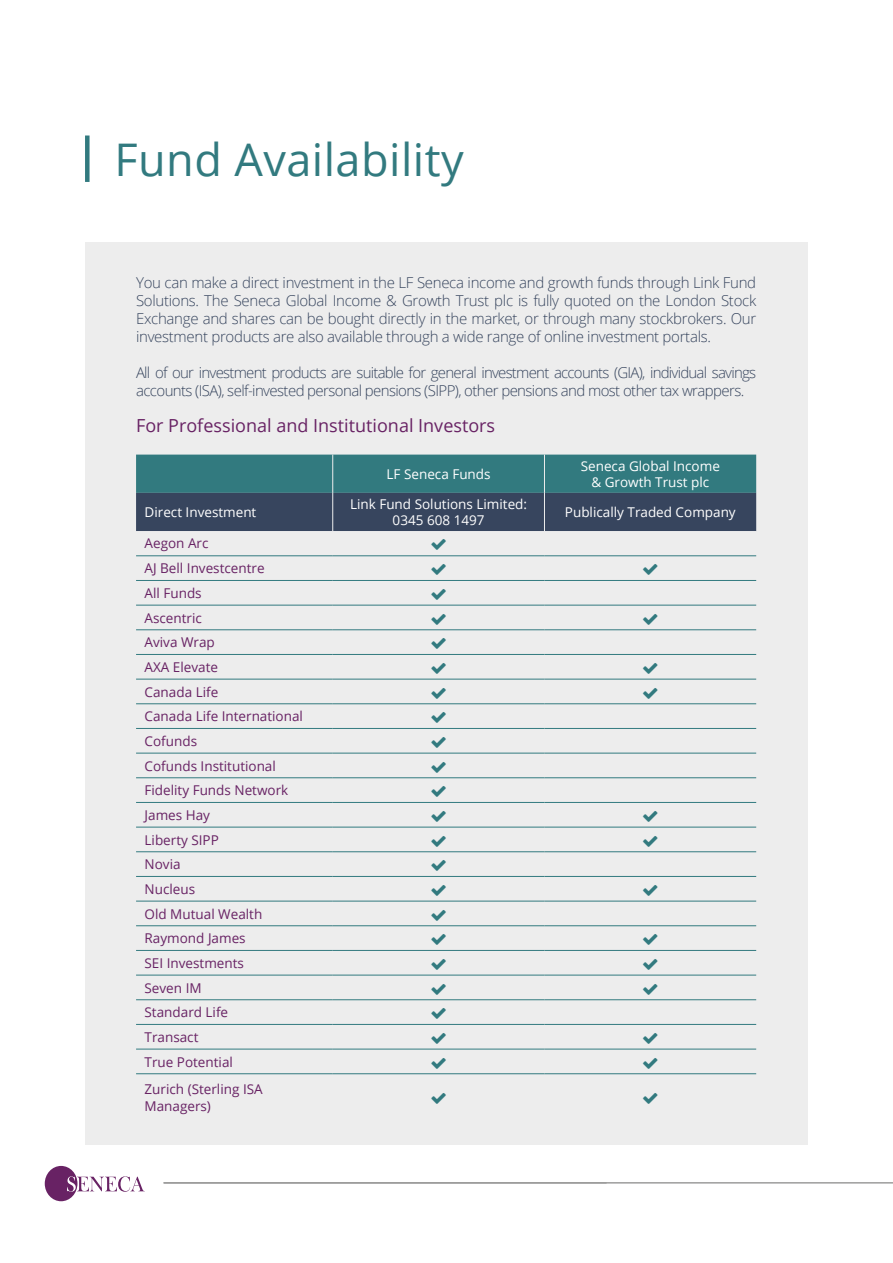
<style>
.page{position:relative;width:893px;height:1263px;background:#fff}
.page>*{position:absolute;margin:0;border:0;box-sizing:border-box;transform-origin:0 0}
.t1{font:45px "Open Sans";letter-spacing:.01em;color:#327a7f}
.t2{font:18px "Open Sans";color:#682264}
.t3{font:300 15px/18px "Open Sans";letter-spacing:-.04em;color:#37455e;text-align:justify}
.t4{font:13.5px/24.6px "Open Sans";color:#682264}
.t5{font:13.5px/16.2px "Open Sans";color:#fff;text-align:center}
</style>
<div class="page">
<div style="left:85px;top:242px;width:723px;height:903px;background:#ededed"></div>
<div style="left:85px;top:135px;width:5px;height:47px;background:#327a7f"></div>
<svg style="left:136px;top:455px;width:620px;height:76px;background:#345f6e"></svg>
<svg style="left:136px;top:556px;width:620px;height:519px"></svg>
<hr style="left:136px;top:555px;width:197px;height:1px;background:#327a7f">
<hr style="left:333px;top:555px;width:211px;height:1px;background:#327a7f">
<hr style="left:544px;top:555px;width:212px;height:1px;background:#327a7f">
<hr style="left:136px;top:580px;width:197px;height:1px;background:#327a7f">
<hr style="left:333px;top:580px;width:211px;height:1px;background:#327a7f">
<hr style="left:544px;top:580px;width:212px;height:1px;background:#327a7f">
<hr style="left:136px;top:605px;width:197px;height:1px;background:#327a7f">
<hr style="left:333px;top:605px;width:211px;height:1px;background:#327a7f">
<hr style="left:544px;top:605px;width:212px;height:1px;background:#327a7f">
<hr style="left:136px;top:629px;width:197px;height:1px;background:#327a7f">
<hr style="left:333px;top:629px;width:211px;height:1px;background:#327a7f">
<hr style="left:544px;top:629px;width:212px;height:1px;background:#327a7f">
<hr style="left:136px;top:654px;width:197px;height:1px;background:#327a7f">
<hr style="left:333px;top:654px;width:211px;height:1px;background:#327a7f">
<hr style="left:544px;top:654px;width:212px;height:1px;background:#327a7f">
<hr style="left:136px;top:679px;width:197px;height:1px;background:#327a7f">
<hr style="left:333px;top:679px;width:211px;height:1px;background:#327a7f">
<hr style="left:544px;top:679px;width:212px;height:1px;background:#327a7f">
<hr style="left:136px;top:703px;width:197px;height:1px;background:#327a7f">
<hr style="left:333px;top:703px;width:211px;height:1px;background:#327a7f">
<hr style="left:544px;top:703px;width:212px;height:1px;background:#327a7f">
<hr style="left:136px;top:728px;width:197px;height:1px;background:#327a7f">
<hr style="left:333px;top:728px;width:211px;height:1px;background:#327a7f">
<hr style="left:544px;top:728px;width:212px;height:1px;background:#327a7f">
<hr style="left:136px;top:753px;width:197px;height:1px;background:#327a7f">
<hr style="left:333px;top:753px;width:211px;height:1px;background:#327a7f">
<hr style="left:544px;top:753px;width:212px;height:1px;background:#327a7f">
<hr style="left:136px;top:777px;width:197px;height:1px;background:#327a7f">
<hr style="left:333px;top:777px;width:211px;height:1px;background:#327a7f">
<hr style="left:544px;top:777px;width:212px;height:1px;background:#327a7f">
<hr style="left:136px;top:802px;width:197px;height:1px;background:#327a7f">
<hr style="left:333px;top:802px;width:211px;height:1px;background:#327a7f">
<hr style="left:544px;top:802px;width:212px;height:1px;background:#327a7f">
<hr style="left:136px;top:827px;width:197px;height:1px;background:#327a7f">
<hr style="left:333px;top:827px;width:211px;height:1px;background:#327a7f">
<hr style="left:544px;top:827px;width:212px;height:1px;background:#327a7f">
<hr style="left:136px;top:851px;width:197px;height:1px;background:#327a7f">
<hr style="left:333px;top:851px;width:211px;height:1px;background:#327a7f">
<hr style="left:544px;top:851px;width:212px;height:1px;background:#327a7f">
<hr style="left:136px;top:876px;width:197px;height:1px;background:#327a7f">
<hr style="left:333px;top:876px;width:211px;height:1px;background:#327a7f">
<hr style="left:544px;top:876px;width:212px;height:1px;background:#327a7f">
<hr style="left:136px;top:901px;width:197px;height:1px;background:#327a7f">
<hr style="left:333px;top:901px;width:211px;height:1px;background:#327a7f">
<hr style="left:544px;top:901px;width:212px;height:1px;background:#327a7f">
<hr style="left:136px;top:925px;width:197px;height:1px;background:#327a7f">
<hr style="left:333px;top:925px;width:211px;height:1px;background:#327a7f">
<hr style="left:544px;top:925px;width:212px;height:1px;background:#327a7f">
<hr style="left:136px;top:950px;width:197px;height:1px;background:#327a7f">
<hr style="left:333px;top:950px;width:211px;height:1px;background:#327a7f">
<hr style="left:544px;top:950px;width:212px;height:1px;background:#327a7f">
<hr style="left:136px;top:975px;width:197px;height:1px;background:#327a7f">
<hr style="left:333px;top:975px;width:211px;height:1px;background:#327a7f">
<hr style="left:544px;top:975px;width:212px;height:1px;background:#327a7f">
<hr style="left:136px;top:999px;width:197px;height:1px;background:#327a7f">
<hr style="left:333px;top:999px;width:211px;height:1px;background:#327a7f">
<hr style="left:544px;top:999px;width:212px;height:1px;background:#327a7f">
<hr style="left:136px;top:1024px;width:197px;height:1px;background:#327a7f">
<hr style="left:333px;top:1024px;width:211px;height:1px;background:#327a7f">
<hr style="left:544px;top:1024px;width:212px;height:1px;background:#327a7f">
<hr style="left:136px;top:1049px;width:197px;height:1px;background:#327a7f">
<hr style="left:333px;top:1049px;width:211px;height:1px;background:#327a7f">
<hr style="left:544px;top:1049px;width:212px;height:1px;background:#327a7f">
<hr style="left:136px;top:1073px;width:197px;height:1px;background:#327a7f">
<hr style="left:333px;top:1073px;width:211px;height:1px;background:#327a7f">
<hr style="left:544px;top:1073px;width:212px;height:1px;background:#327a7f">
<hr style="left:332px;top:455px;width:1px;height:38px;background:#ededed">
<hr style="left:332px;top:493px;width:1px;height:38px;background:#ededed">
<hr style="left:544px;top:455px;width:1px;height:38px;background:#ededed">
<hr style="left:544px;top:493px;width:1px;height:38px;background:#ededed">
<hr style="left:164px;top:1182px;width:729px;height:1px;background:#9d9d9c">
<svg style="left:45px;top:1166px;width:100px;height:35px"></svg>
<svg style="left:431px;top:564px;width:15px;height:11px"></svg>
<svg style="left:643px;top:564px;width:14px;height:11px"></svg>
<svg style="left:431px;top:589px;width:15px;height:11px"></svg>
<svg style="left:431px;top:613px;width:15px;height:11px"></svg>
<svg style="left:643px;top:613px;width:14px;height:11px"></svg>
<svg style="left:431px;top:638px;width:15px;height:11px"></svg>
<svg style="left:431px;top:663px;width:15px;height:11px"></svg>
<svg style="left:643px;top:663px;width:14px;height:11px"></svg>
<svg style="left:431px;top:687px;width:15px;height:11px"></svg>
<svg style="left:643px;top:687px;width:14px;height:11px"></svg>
<svg style="left:431px;top:712px;width:15px;height:11px"></svg>
<svg style="left:431px;top:737px;width:15px;height:11px"></svg>
<svg style="left:431px;top:761px;width:15px;height:11px"></svg>
<svg style="left:431px;top:786px;width:15px;height:11px"></svg>
<svg style="left:431px;top:811px;width:15px;height:11px"></svg>
<svg style="left:643px;top:811px;width:14px;height:11px"></svg>
<svg style="left:431px;top:835px;width:15px;height:11px"></svg>
<svg style="left:643px;top:835px;width:14px;height:11px"></svg>
<svg style="left:431px;top:860px;width:15px;height:11px"></svg>
<svg style="left:431px;top:884px;width:15px;height:12px"></svg>
<svg style="left:643px;top:884px;width:14px;height:12px"></svg>
<svg style="left:431px;top:909px;width:15px;height:11px"></svg>
<svg style="left:431px;top:934px;width:15px;height:11px"></svg>
<svg style="left:643px;top:934px;width:14px;height:11px"></svg>
<svg style="left:431px;top:958px;width:15px;height:12px"></svg>
<svg style="left:643px;top:958px;width:14px;height:12px"></svg>
<svg style="left:431px;top:983px;width:15px;height:11px"></svg>
<svg style="left:643px;top:983px;width:14px;height:11px"></svg>
<svg style="left:431px;top:1008px;width:15px;height:11px"></svg>
<svg style="left:431px;top:1032px;width:15px;height:12px"></svg>
<svg style="left:643px;top:1032px;width:14px;height:12px"></svg>
<svg style="left:431px;top:1057px;width:15px;height:11px"></svg>
<svg style="left:643px;top:1057px;width:14px;height:11px"></svg>
<h1 class="t1" style="left:115px;top:129px;width:351px">Fund Availability</h1>
<p class="t3" style="left:136px;top:273px;width:622px">You can make a direct investment in the LF Seneca income and growth funds through Link Fund Solutions. The Seneca Global Income &amp; Growth Trust plc is fully quoted on the London Stock Exchange and shares can be bought directly in the market, or through many stockbrokers. Our investment products are also available through a wide range of online investment portals.</p>
<p class="t3" style="left:136px;top:363px;width:622px">All of our investment products are suitable for general investment accounts (GIA), individual savings accounts (ISA), self-invested personal pensions (SIPP), other pensions and most other tax wrappers.</p>
<p class="t2" style="left:136px;top:413px;width:361px">For Professional and Institutional Investors</p>
<p class="t5" style="left:387px;top:465px;width:106px">LF Seneca Funds</p>
<p class="t5" style="left:581px;top:457px;width:141px">Seneca Global Income &amp; Growth Trust plc</p>
<p class="t5" style="left:145px;top:504px;width:113px">Direct Investment</p>
<p class="t5" style="left:350px;top:496px;width:179px">Link Fund Solutions Limited:<br>0345 608 1497</p>
<p class="t5" style="left:565px;top:504px;width:172px">Publically Traded Company</p>
<p class="t4" style="left:145px;top:531px;width:160px">Aegon Arc<br>AJ Bell Investcentre<br>All Funds<br>Ascentric<br>Aviva Wrap<br>AXA Elevate<br>Canada Life<br>Canada Life International<br>Cofunds<br>Cofunds Institutional<br>Fidelity Funds Network<br>James Hay<br>Liberty SIPP<br>Novia<br>Nucleus<br>Old Mutual Wealth<br>Raymond James<br>SEI Investments<br>Seven IM<br>Standard Life<br>Transact<br>True Potential</p>
<p class="t4" style="left:145px;top:1081px;width:120px;line-height:16.2px">Zurich (Sterling ISA<br>Managers)</p>
</div>
